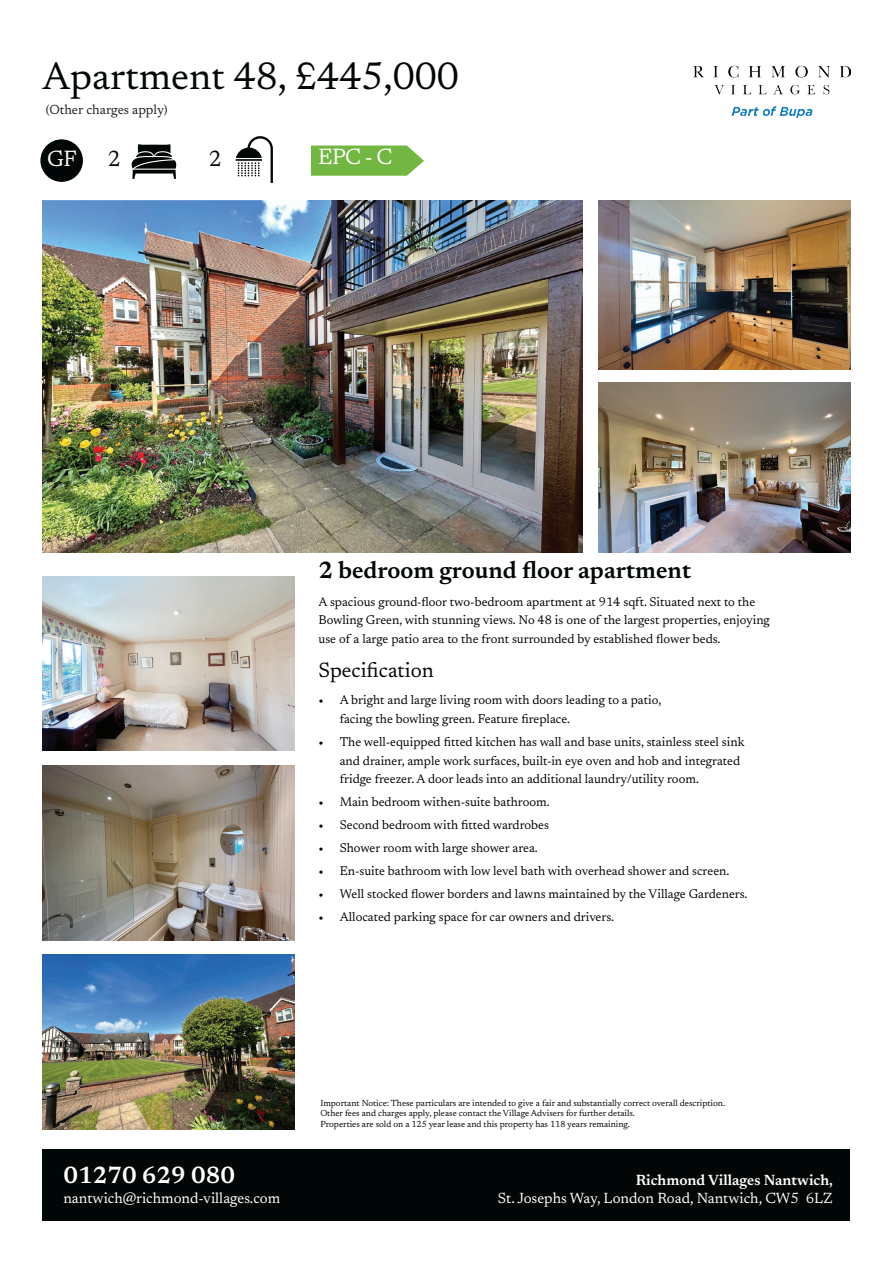
<style>
.page{position:relative;width:893px;height:1263px;background:#fff}
.page>*{position:absolute;margin:0;border:0;box-sizing:border-box;transform-origin:0 0}
.t1{font:39px "Newsreader 16 pt";color:#010607}
.t2{font:600 24px "Newsreader 16 pt";color:#010607}
.t3{font:600 24px "Newsreader 16 pt";color:#fff}
.t4{font:22.5px "Newsreader 16 pt";color:#fff}
.t5{font:22.5px "Newsreader 16 pt";color:#010607}
.t6{font:21px "Newsreader 16 pt";color:#010607}
.t7{font:15px "Newsreader 16 pt";color:#fff}
.t8{font:600 15px "Newsreader 16 pt";color:#fff}
.t9{font:13.5px "Newsreader 16 pt";color:#231f20}
.t10{font:12.75px/18.8px "Newsreader 16 pt";color:#010607}
.t11{font:9px/10.8px "Newsreader 16 pt";color:#010607}
</style>
<div class="page">
<img style="left:43px;top:200px;width:540px;height:352px">
<div style="left:43px;top:1149px;width:807px;height:71px;background:#010607"></div>
<div style="left:40px;top:139px;width:43px;height:43px;background:#010607;border-radius:50%"></div>
<img style="left:43px;top:577px;width:252px;height:174px">
<img style="left:43px;top:955px;width:252px;height:174px">
<img style="left:598px;top:383px;width:252px;height:169px">
<img style="left:43px;top:766px;width:252px;height:174px">
<img style="left:598px;top:200px;width:252px;height:170px">
<img style="left:693px;top:65px;width:157px;height:53px">
<svg style="left:131px;top:144px;width:46px;height:35px"></svg>
<svg style="left:236px;top:136px;width:37px;height:47px"></svg>
<svg style="left:311px;top:146px;width:113px;height:30px"></svg>
<div style="left:318px;top:147px;width:80px;height:22px;background:#73b743"></div>
<h1 class="t1" style="left:43px;top:48px;width:418px">Apartment 48, £445,000</h1>
<p class="t9" style="left:46px;top:100px;width:123px">(Other charges apply)</p>
<h3 class="t4" style="left:47px;top:143px;width:31px">GF</h3>
<h3 class="t5" style="left:108px;top:143px;width:14px">2</h3>
<h3 class="t5" style="left:209px;top:143px;width:14px">2</h3>
<h3 class="t4" style="left:318px;top:140px;width:76px">EPC - C</h3>
<h2 class="t2" style="left:318px;top:553px;width:374px">2 bedroom ground floor apartment</h2>
<p class="t10" style="left:318px;top:591px;width:453px">A spacious ground-floor two-bedroom apartment at 914 sqft. Situated next to the<br>Bowling Green, with stunning views. No 48 is one of the largest properties, enjoying use of a large patio area to the front surrounded by established flower beds.</p>
<h3 class="t6" style="left:318px;top:655px;width:117px">Specification</h3>
<p class="t10" style="left:340px;top:690px;width:323px;text-indent:-21px">• A bright and large living room with doors leading to a patio, facing the bowling green. Feature fireplace.</p>
<p class="t10" style="left:340px;top:731px;width:406px;text-indent:-21px">• The well-equipped fitted kitchen has wall and base units, stainless steel sink and drainer, ample work surfaces, built-in eye oven and hob and integrated fridge freezer. A door leads into an additional laundry/utility room.</p>
<p class="t10" style="left:318px;top:792px;width:233px">• Main bedroom withen-suite bathroom.</p>
<p class="t10" style="left:318px;top:815px;width:232px">• Second bedroom with fitted wardrobes</p>
<p class="t10" style="left:318px;top:838px;width:221px">• Shower room with large shower area.</p>
<p class="t10" style="left:318px;top:861px;width:412px">• En-suite bathroom with low level bath with overhead shower and screen.</p>
<p class="t10" style="left:318px;top:884px;width:431px">• Well stocked flower borders and lawns maintained by the Village Gardeners.</p>
<p class="t10" style="left:318px;top:907px;width:297px">• Allocated parking space for car owners and drivers.</p>
<h2 class="t3" style="left:63px;top:1158px;width:173px">01270 629 080</h2>
<p class="t7" style="left:63px;top:1187px;width:218px">nantwich@richmond-villages.com</p>
<p class="t11" style="left:320px;top:1096px;width:406px">Important Notice: These particulars are intended to give a fair and substantially correct overall description.<br>Other fees and charges apply, please contact the Village Advisers for further details.<br>Properties are sold on a 125 year lease and this property has 118 years remaining.</p>
<p class="t8" style="left:636px;top:1169px;width:199px">Richmond Villages Nantwich,</p>
<p class="t7" style="left:498px;top:1187px;width:336px">St. Josephs Way, London Road, Nantwich, CW5 6LZ</p>
</div>
